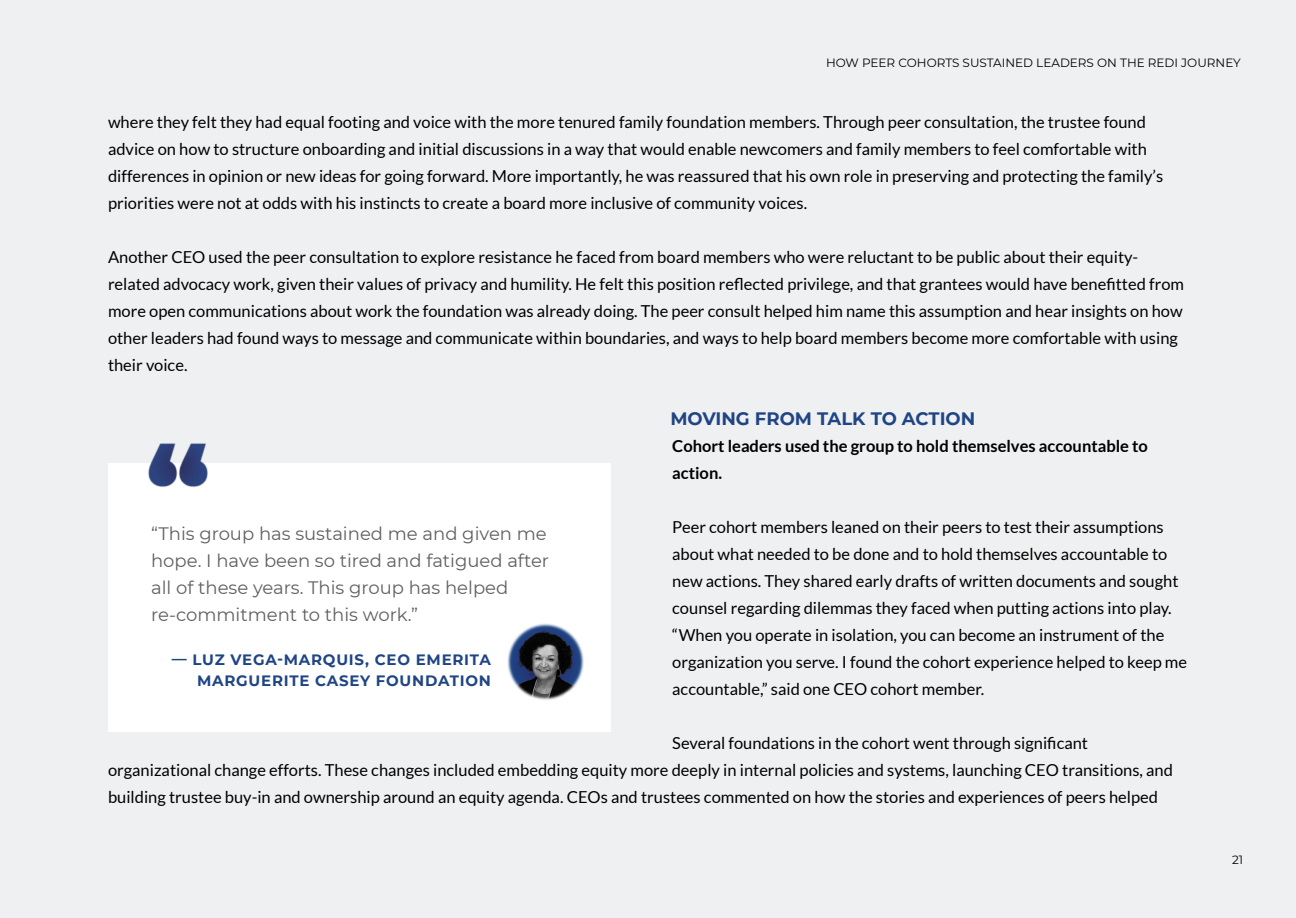
<style>
.page{position:relative;width:1296px;height:918px;background:#eff0f1}
.page>*{position:absolute;margin:0;border:0;box-sizing:border-box;transform-origin:0 0}
.t1{font:18px/27px "Montserrat";color:#606061}
.t2{font:700 18px "Montserrat";color:#204584}
.t3{font:16.5px/27px "Lato";color:#000}
.t4{font:700 16.5px/27px "Lato";color:#000}
.t5{font:700 15px/21px "Montserrat";letter-spacing:.05em;color:#204584;text-align:right}
.t6{font:12px "Montserrat";color:#000}
</style>
<div class="page">
<div style="left:109px;top:463px;width:502px;height:269px;background:#fff"></div>
<img style="left:148px;top:443px;width:60px;height:44px">
<img style="left:507px;top:623px;width:77px;height:77px">
<p class="t6" style="left:826px;top:54px;width:416px">HOW PEER COHORTS SUSTAINED LEADERS ON THE REDI JOURNEY</p>
<p class="t3" style="left:108px;top:109px;width:1057px">where they felt they had equal footing and voice with the more tenured family foundation members. Through peer consultation, the trustee found advice on how to structure onboarding and initial discussions in a way that would enable newcomers and family members to feel comfortable with differences in opinion or new ideas for going forward. More importantly, he was reassured that his own role in preserving and protecting the family’s priorities were not at odds with his instincts to create a board more inclusive of community voices.</p>
<p class="t3" style="left:108px;top:244px;width:1078px">Another CEO used the peer consultation to explore resistance he faced from board members who were reluctant to be public about their equity&shy;related advocacy work, given their values of privacy and humility. He felt this position reflected privilege, and that grantees would have benefitted from more open communications about work the foundation was already doing. The peer consult helped him name this assumption and hear insights on how other leaders had found ways to message and communicate within boundaries, and ways to help board members become more comfortable with using their voice.</p>
<p class="t2" style="left:670px;top:406px;width:306px">MOVING FROM TALK TO ACTION</p>
<p class="t4" style="left:672px;top:432px;width:477px">Cohort leaders used the group to hold themselves accountable to action.</p>
<p class="t3" style="left:672px;top:514px;width:516px">Peer cohort members leaned on their peers to test their assumptions about what needed to be done and to hold themselves accountable to new actions. They shared early drafts of written documents and sought counsel regarding dilemmas they faced when putting actions into play. “When you operate in isolation, you can become an instrument of the organization you serve. I found the cohort experience helped to keep me accountable,” said one CEO cohort member.</p>
<p class="t3" style="left:108px;top:730px;width:1066px;text-indent:564px">Several foundations in the cohort went through significant organizational change efforts. These changes included embedding equity more deeply in internal policies and systems, launching CEO transitions, and building trustee buy-in and ownership around an equity agenda. CEOs and trustees commented on how the stories and experiences of peers helped</p>
<p class="t1" style="left:151px;top:519px;width:400px">“This group has sustained me and given me hope. I have been so tired and fatigued after all of these years. This group has helped re-commitment to this work.”</p>
<p class="t5" style="left:172px;top:648px;width:321px">— LUZ VEGA-MARQUIS, CEO EMERITA<br>MARGUERITE CASEY FOUNDATION</p>
<p class="t6" style="left:1232px;top:851px;width:13px">21</p>
</div>
